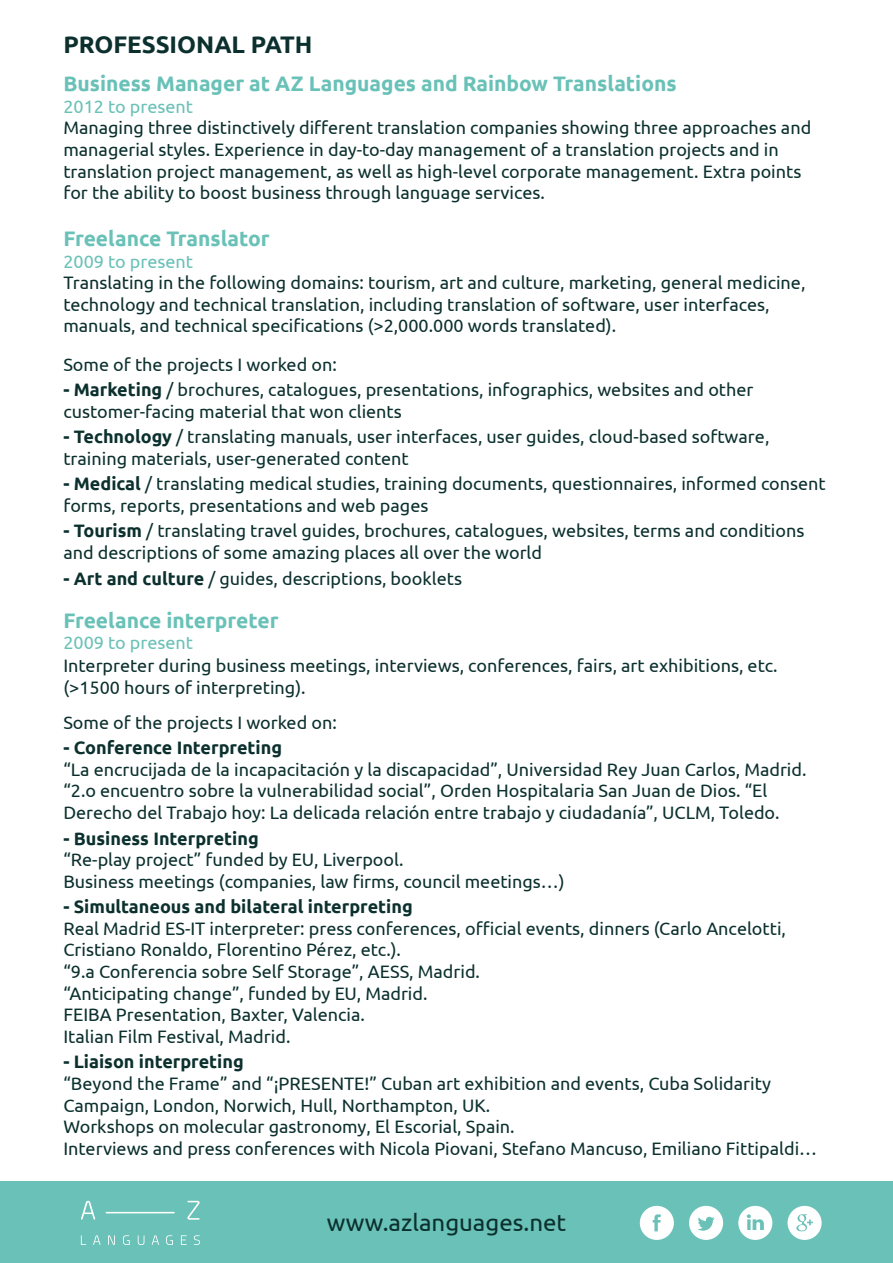
<style>
.page{position:relative;width:893px;height:1263px;background:#fff}
.page>*{position:absolute;margin:0;border:0;box-sizing:border-box;transform-origin:0 0}
.t1{font:24px "Ubuntu";color:#0b302e}
.t2{font:700 24px "Ubuntu";color:#0b302e}
.t3{font:700 21px "Ubuntu";color:#69c1b7}
.t4{font:18px/21.6px "Ubuntu";color:#0b302e}
.t5{font:700 18px "Ubuntu";color:#0b302e}
.t6{font:18px "Ubuntu";color:#69c1b7}
.s1{font-weight:700}
</style>
<div class="page">
<div style="left:0;top:1182px;width:893px;height:81px;background:#69c1b7"></div>
<svg style="left:81px;top:1201px;width:14px;height:19px"></svg>
<hr style="left:106px;top:1212px;width:69px;height:1px;background:#fff">
<svg style="left:187px;top:1201px;width:13px;height:19px"></svg>
<svg style="left:81px;top:1235px;width:5px;height:10px"></svg>
<svg style="left:93px;top:1235px;width:7px;height:10px"></svg>
<svg style="left:108px;top:1235px;width:7px;height:10px"></svg>
<svg style="left:123px;top:1235px;width:7px;height:10px"></svg>
<svg style="left:138px;top:1235px;width:6px;height:10px"></svg>
<svg style="left:152px;top:1235px;width:7px;height:10px"></svg>
<svg style="left:166px;top:1235px;width:7px;height:10px"></svg>
<svg style="left:181px;top:1235px;width:6px;height:10px"></svg>
<svg style="left:194px;top:1235px;width:6px;height:10px"></svg>
<svg style="left:640px;top:1206px;width:34px;height:34px"></svg>
<svg style="left:788px;top:1206px;width:34px;height:34px"></svg>
<svg style="left:738px;top:1206px;width:34px;height:34px"></svg>
<svg style="left:689px;top:1206px;width:34px;height:34px"></svg>
<h1 class="t2" style="left:63px;top:30px;width:251px">PROFESSIONAL PATH</h1>
<p class="t3" style="left:63px;top:71px;width:615px">Business Manager at AZ Languages and Rainbow Translations</p>
<p class="t6" style="left:63px;top:96px;width:131px">2012 to present</p>
<p class="t4" style="left:63px;top:117px;width:749px">Managing three distinctively different translation companies showing three approaches and managerial styles. Experience in day-to-day management of a translation projects and in translation project management, as well as high-level corporate management. Extra points for the ability to boost business through language services.</p>
<p class="t3" style="left:63px;top:226px;width:208px">Freelance Translator</p>
<p class="t6" style="left:63px;top:250px;width:131px">2009 to present</p>
<p class="t4" style="left:63px;top:271px;width:743px">Translating in the following domains: tourism, art and culture, marketing, general medicine, technology and technical translation, including translation of software, user interfaces, manuals, and technical specifications (&gt;2,000.000 words translated).</p>
<p class="t4" style="left:63px;top:353px;width:275px">Some of the projects I worked on:</p>
<p class="t4" style="left:63px;top:378px;width:692px"><span class="s1">- Marketing</span> / brochures, catalogues, presentations, infographics, websites and other customer-facing material that won clients</p>
<p class="t4" style="left:63px;top:425px;width:707px"><span class="s1">- Technology</span> / translating manuals, user interfaces, user guides, cloud-based software, training materials, user-generated content</p>
<p class="t4" style="left:63px;top:472px;width:764px"><span class="s1">- Medical</span> / translating medical studies, training documents, questionnaires, informed consent forms, reports, presentations and web pages</p>
<p class="t4" style="left:63px;top:520px;width:743px"><span class="s1">- Tourism</span> / translating travel guides, brochures, catalogues, websites, terms and conditions and descriptions of some amazing places all over the world</p>
<p class="t4" style="left:63px;top:567px;width:400px"><span class="s1">- Art and culture</span> / guides, descriptions, booklets</p>
<p class="t3" style="left:63px;top:608px;width:217px">Freelance interpreter</p>
<p class="t6" style="left:63px;top:632px;width:131px">2009 to present</p>
<p class="t4" style="left:63px;top:654px;width:716px">Interpreter during business meetings, interviews, conferences, fairs, art exhibitions, etc. (&gt;1500 hours of interpreting).</p>
<p class="t4" style="left:63px;top:711px;width:275px">Some of the projects I worked on:</p>
<p class="t5" style="left:63px;top:737px;width:220px">- Conference Interpreting</p>
<p class="t4" style="left:63px;top:758px;width:745px">“La encrucijada de la incapacitación y la discapacidad”, Universidad Rey Juan Carlos, Madrid. “2.o encuentro sobre la vulnerabilidad social”, Orden Hospitalaria San Juan de Dios. “El<br>Derecho del Trabajo hoy: La delicada relación entre trabajo y ciudadanía”, UCLM, Toledo.</p>
<p class="t5" style="left:63px;top:827px;width:197px">- Business Interpreting</p>
<p class="t4" style="left:63px;top:848px;width:503px">“Re-play project” funded by EU, Liverpool.<br>Business meetings (companies, law firms, council meetings…)</p>
<p class="t5" style="left:63px;top:896px;width:351px">- Simultaneous and bilateral interpreting</p>
<p class="t4" style="left:63px;top:917px;width:724px">Real Madrid ES-IT interpreter: press conferences, official events, dinners (Carlo Ancelotti, Cristiano Ronaldo, Florentino Pérez, etc.).<br>“9.a Conferencia sobre Self Storage”, AESS, Madrid.<br>“Anticipating change”, funded by EU, Madrid.<br>FEIBA Presentation, Baxter, Valencia.<br>Italian Film Festival, Madrid.</p>
<p class="t5" style="left:63px;top:1051px;width:182px">- Liaison interpreting</p>
<p class="t4" style="left:63px;top:1072px;width:755px">“Beyond the Frame” and “¡PRESENTE!” Cuban art exhibition and events, Cuba Solidarity Campaign, London, Norwich, Hull, Northampton, UK.<br>Workshops on molecular gastronomy, El Escorial, Spain.<br>Interviews and press conferences with Nicola Piovani, Stefano Mancuso, Emiliano Fittipaldi…</p>
<h1 class="t1" style="left:327px;top:1208px;width:241px">www.azlanguages.net</h1>
</div>
